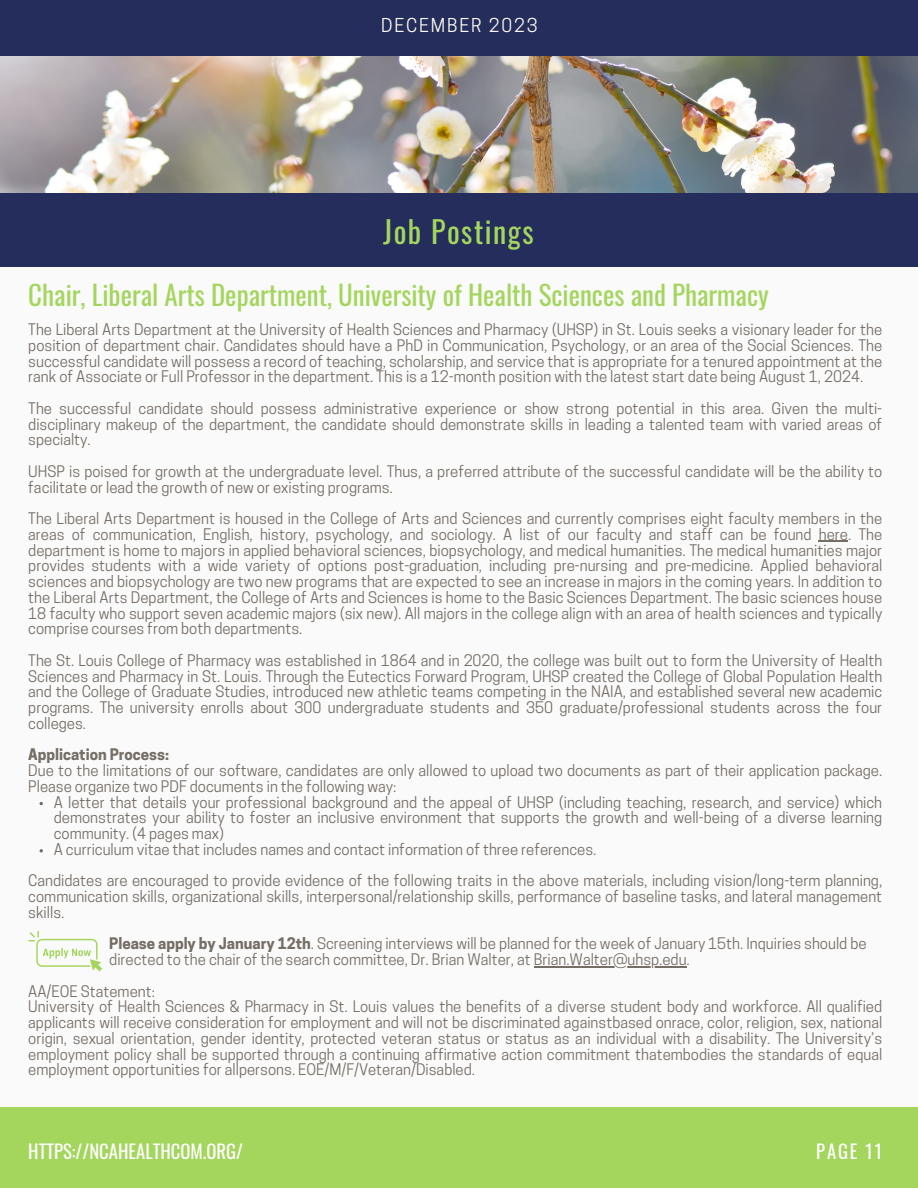
<style>
.page{position:relative;width:918px;height:1188px;background:#fafafa}
.page>*{position:absolute;margin:0;border:0;box-sizing:border-box;transform-origin:0 0}
.t1{font:30px "Oswald";letter-spacing:.05em;color:#a4d65e}
.t2{font:27px "Oswald";color:#a4d65e}
.t3{font:18.75px "Oswald";color:#fff}
.t4{font:18px "Cooper Hewitt";letter-spacing:.1em;color:#f9f7ed}
.t5{font:15px/15.8px "Cooper Hewitt";color:#756e65;text-align:justify}
.t6{font:700 15px "Cooper Hewitt";color:#756e65}
.s1{font-weight:700}
</style>
<div class="page">
<div style="left:0;top:1107px;width:918px;height:81px;background:#a4d65e"></div>
<img style="left:0;top:55px;width:918px;height:139px">
<svg style="left:819px;top:541px;width:29px;height:1px"></svg>
<svg style="left:40px;top:849px;width:3px;height:4px"></svg>
<hr style="left:534px;top:966px;width:153px;height:1px;background:#756e65">
<div style="left:0;top:0;width:918px;height:55px;background:#242d5b"></div>
<div style="left:0;top:194px;width:918px;height:73px;background:#242d5b"></div>
<svg style="left:28px;top:931px;width:74px;height:40px"></svg>
<p class="t4" style="left:381px;top:18px;width:158px">DECEMBER 2023</p>
<p class="t1" style="left:383px;top:208px;width:152px">Job Postings</p>
<p class="t2" style="left:28px;top:274px;width:742px">Chair, Liberal Arts Department, University of Health Sciences and Pharmacy</p>
<p class="t5" style="left:28px;top:323px;width:855px">The Liberal Arts Department at the University of Health Sciences and Pharmacy (UHSP) in St. Louis seeks a visionary leader for the position of department chair. Candidates should have a PhD in Communication, Psychology, or an area of the Social Sciences. The successful candidate will possess a record of teaching, scholarship, and service that is appropriate for a tenured appointment at the rank of Associate or Full Professor in the department. This is a 12-month position with the latest start date being August 1, 2024.</p>
<p class="t5" style="left:28px;top:402px;width:855px">The successful candidate should possess administrative experience or show strong potential in this area. Given the multi&shy;disciplinary makeup of the department, the candidate should demonstrate skills in leading a talented team with varied areas of specialty.</p>
<p class="t5" style="left:28px;top:465px;width:855px">UHSP is poised for growth at the undergraduate level. Thus, a preferred attribute of the successful candidate will be the ability to facilitate or lead the growth of new or existing programs.</p>
<p class="t5" style="left:28px;top:512px;width:855px">The Liberal Arts Department is housed in the College of Arts and Sciences and currently comprises eight faculty members in the areas of communication, English, history, psychology, and sociology. A list of our faculty and staff can be found here. The department is home to majors in applied behavioral sciences, biopsychology, and medical humanities. The medical humanities major provides students with a wide variety of options post-graduation, including pre-nursing and pre-medicine. Applied behavioral sciences and biopsychology are two new programs that are expected to see an increase in majors in the coming years. In addition to the Liberal Arts Department, the College of Arts and Sciences is home to the Basic Sciences Department. The basic sciences house 18 faculty who support seven academic majors (six new). All majors in the college align with an area of health sciences and typically comprise courses from both departments.</p>
<p class="t5" style="left:28px;top:654px;width:855px">The St. Louis College of Pharmacy was established in 1864 and in 2020, the college was built out to form the University of Health Sciences and Pharmacy in St. Louis. Through the Eutectics Forward Program, UHSP created the College of Global Population Health and the College of Graduate Studies, introduced new athletic teams competing in the NAIA, and established several new academic programs. The university enrolls about 300 undergraduate students and 350 graduate/professional students across the four colleges.</p>
<p class="t6" style="left:28px;top:749px;width:142px">Application Process:</p>
<p class="t5" style="left:28px;top:764px;width:855px">Due to the limitations of our software, candidates are only allowed to upload two documents as part of their application package.<br>Please organize two PDF documents in the following way:</p>
<p class="t5" style="left:54px;top:796px;width:830px">A letter that details your professional background and the appeal of UHSP (including teaching, research, and service) which demonstrates your ability to foster an inclusive environment that supports the growth and well-being of a diverse learning community. (4 pages max)</p>
<p class="t5" style="left:54px;top:843px;width:544px">A curriculum vitae that includes names and contact information of three references.</p>
<p class="t5" style="left:28px;top:875px;width:855px">Candidates are encouraged to provide evidence of the following traits in the above materials, including vision/long-term planning, communication skills, organizational skills, interpersonal/relationship skills, performance of baseline tasks, and lateral management skills.</p>
<p class="t5" style="left:109px;top:938px;width:759px"><span class="s1">Please apply by January 12th</span>. Screening interviews will be planned for the week of January 15th. Inquiries should be</p>
<p class="t5" style="left:109px;top:953px;width:582px">directed to the chair of the search committee, Dr. Brian Walter, at Brian.Walter@uhsp.edu.</p>
<p class="t5" style="left:28px;top:985px;width:128px">AA/EOE Statement:</p>
<p class="t5" style="left:28px;top:1001px;width:855px">University of Health Sciences &amp; Pharmacy in St. Louis values the benefits of a diverse student body and workforce. All qualified applicants will receive consideration for employment and will not be discriminated againstbased onrace, color, religion, sex, national origin, sexual orientation, gender identity, protected veteran status or status as an individual with a disability. The University’s employment policy shall be supported through a continuing affirmative action commitment thatembodies the standards of equal employment opportunities for allpersons. EOE/M/F/Veteran/Disabled.</p>
<p class="t3" style="left:28px;top:1137px;width:216px">HTTPS://NCAHEALTHCOM.ORG/</p>
<p class="t3" style="left:816px;top:1137px;width:68px">PAGE 11</p>
</div>
